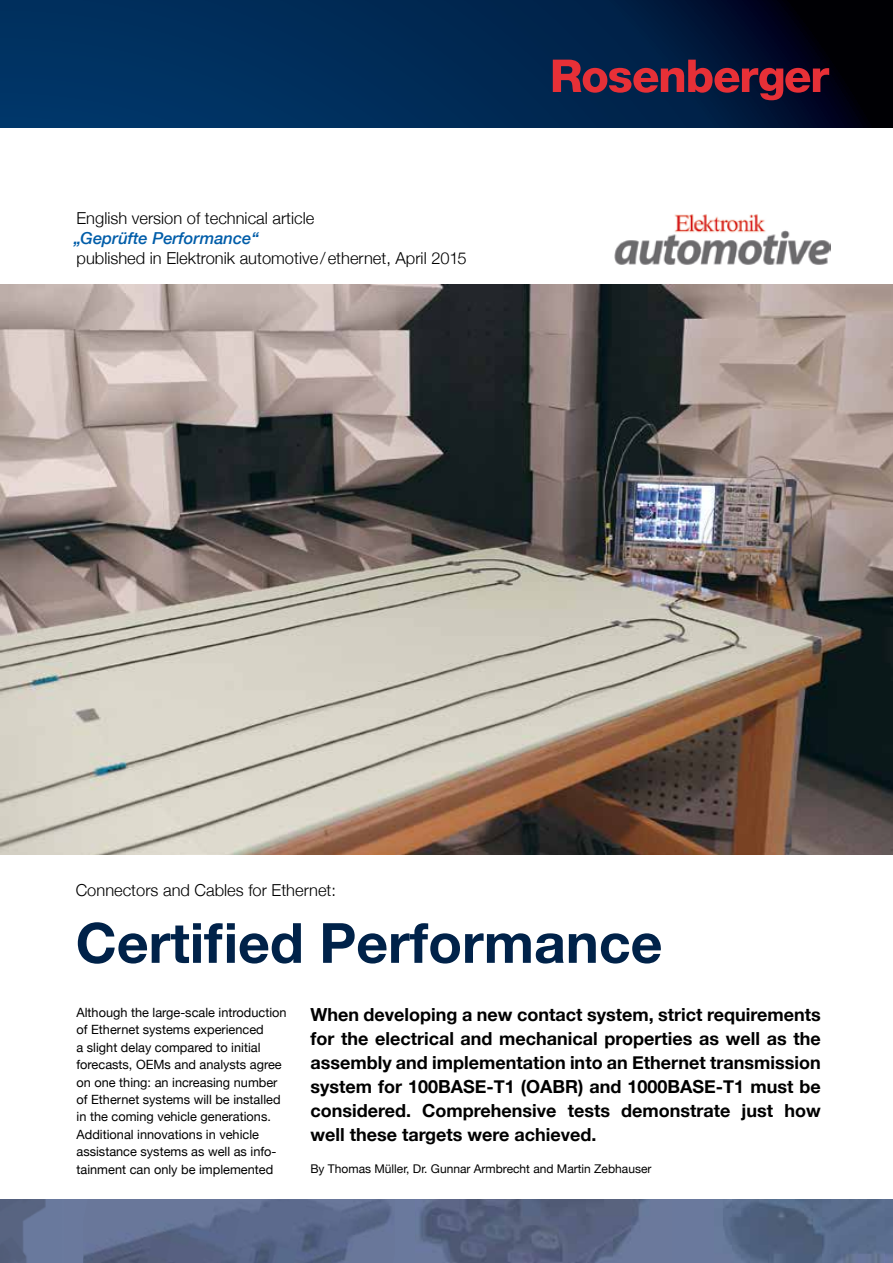
<style>
.page{position:relative;width:893px;height:1263px;background:#fff}
.page>*{position:absolute;margin:0;border:0;box-sizing:border-box;transform-origin:0 0}
.t1{font:700 55.5px "Helvetica Neue";color:#002249}
.t2{font:700 18px/24px "Helvetica Neue";color:#000;text-align:justify}
.t3{font:300 16.5px "Helvetica Neue";color:#000}
.t4{font:italic 500 16.5px "Helvetica Neue";color:#005da9}
.t5{font:12.75px/17.4px "Helvetica Neue";color:#000}
.t6{font:12px "Helvetica Neue";color:#000}
</style>
<div class="page">
<svg style="left:0;top:0;width:893px;height:128px;background:#00244c"></svg>
<svg style="left:553px;top:60px;width:276px;height:40px;background:#5c223a"></svg>
<img style="left:614px;top:214px;width:216px;height:51px">
<img style="left:0;top:285px;width:893px;height:570px">
<svg style="left:0;top:1199px;width:893px;height:64px;background:#5e6d8f"></svg>
<img style="left:419px;top:1199px;width:227px;height:64px">
<img style="left:0;top:1199px;width:46px;height:64px">
<p class="t3" style="left:77px;top:205px;width:239px">English version of technical article</p>
<p class="t4" style="left:74px;top:224px;width:186px">„Geprüfte Performance“</p>
<p class="t3" style="left:77px;top:245px;width:392px">published in Elektronik automotive/ethernet, April 2015</p>
<p class="t3" style="left:76px;top:877px;width:262px">Connectors and Cables for Ethernet:</p>
<h1 class="t1" style="left:76px;top:899px;width:588px">Certified Performance</h1>
<p class="t5" style="left:77px;top:1004px;width:212px">Although the large-scale introduction of Ethernet systems experienced<br>a slight delay compared to initial forecasts, OEMs and analysts agree on one thing: an increasing number of Ethernet systems will be installed in the coming vehicle generations.<br>Additional innovations in vehicle assistance systems as well as info&shy;tainment can only be implemented</p>
<p class="t2" style="left:310px;top:1003px;width:512px">When developing a new contact system, strict requirements for the electrical and mechanical properties as well as the assembly and implementation into an Ethernet trans mission system for 100BASE-T1 (OABR) and 1000BASE-T1 must be considered. Comprehensive tests demonstrate just how well these targets were achieved.</p>
<p class="t6" style="left:310px;top:1159px;width:343px">By Thomas Müller, Dr. Gunnar Armbrecht and Martin Zebhauser</p>
</div>
